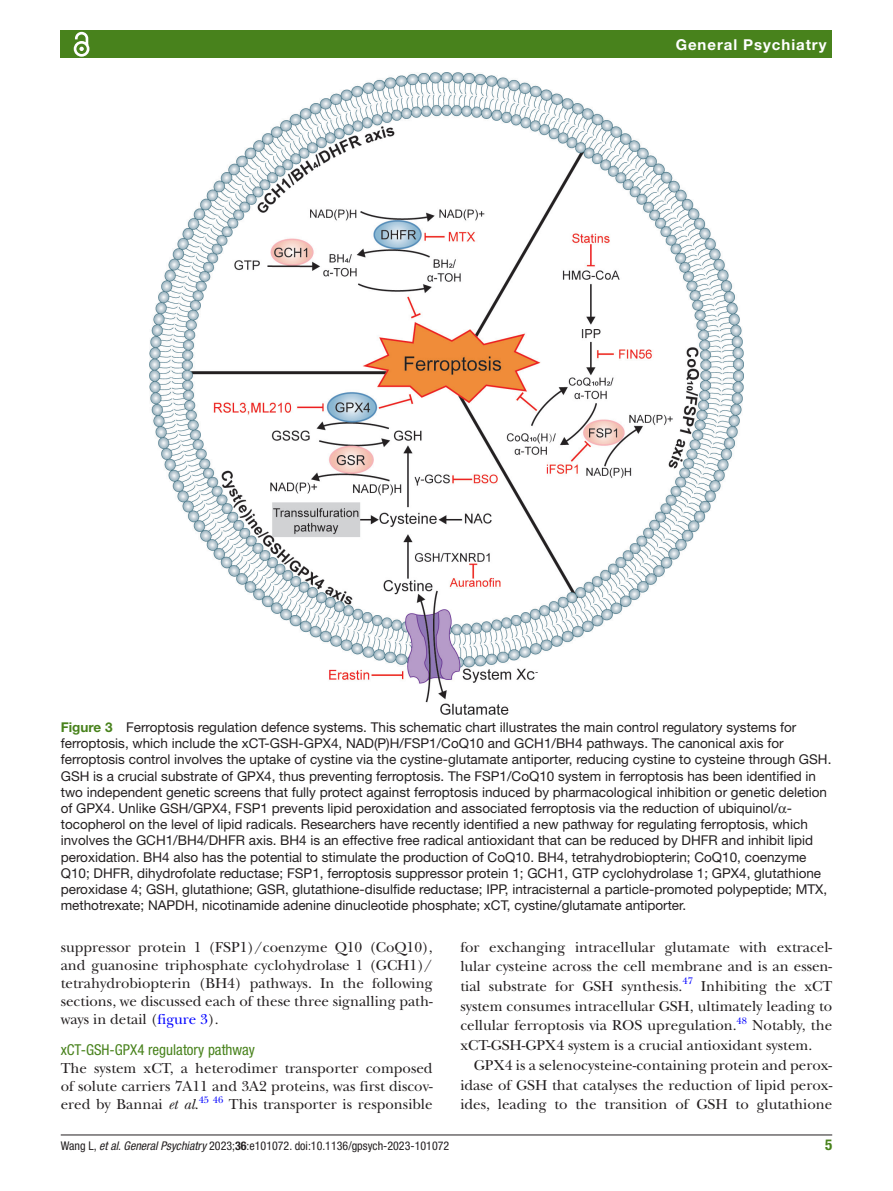
<style>
.page{position:relative;width:893px;height:1191px;background:#fff}
.page>*{position:absolute;margin:0;border:0;box-sizing:border-box;transform-origin:0 0}
.t1{font:15px/19.6px "New Baskerville";color:#231f20;text-align:justify}
.t2{font:condensed 15px "Helvetica Neue LT Std";color:#48821c}
.t3{font:700 15px "Helvetica Neue LT Std";letter-spacing:.065em;color:#fff}
.t4{font:700 condensed 15px "Helvetica Neue LT Std";color:#48821c}
.t5{font:13.5px/16.2px "Helvetica Neue LT Std";color:#231f20}
.t6{font:condensed 12px "Helvetica Neue LT Std";color:#231f20}
.t7{font:9.9px "New Baskerville";color:#00f}
.s1{font-weight:700;color:#48821c}
.s2{color:#00f}
.s3{font-style:italic}
.s4{font-weight:700}
</style>
<div class="page">
<hr style="left:61px;top:1134px;width:771px;height:1px;background:#231f20">
<div style="left:61px;top:31px;width:771px;height:27px;background:#48821c"></div>
<svg style="left:73px;top:31px;width:17px;height:26px"></svg>
<img style="left:149px;top:73px;width:595px;height:641px">
<p class="t3" style="left:676px;top:35px;width:152px">General Psychiatry</p>
<p class="t5" style="left:61px;top:719px;width:772px"><span class="s1">Figure 3</span> Ferroptosis regulation defence systems. This schematic chart illustrates the main control regulatory systems for ferroptosis, which include the xCT-GSH-GPX4, NAD(P)H/FSP1/CoQ10 and GCH1/BH4 pathways. The canonical axis for ferroptosis control involves the uptake of cystine via the cystine-glutamate antiporter, reducing cystine to cysteine through GSH.<br>GSH is a crucial substrate of GPX4, thus preventing ferroptosis. The FSP1/CoQ10 system in ferroptosis has been identified in two independent genetic screens that fully protect against ferroptosis induced by pharmacological inhibition or genetic deletion of GPX4. Unlike GSH/GPX4, FSP1 prevents lipid peroxidation and associated ferroptosis via the reduction of ubiquinol/ - tocopherol on the level of lipid radicals. Researchers have recently identified a new pathway for regulating ferroptosis, which involves the GCH1/BH4/DHFR axis. BH4 is an effective free radical antioxidant that can be reduced by DHFR and inhibit lipid peroxidation. BH4 also has the potential to stimulate the production of CoQ10. BH4, tetrahydrobiopterin; CoQ10, coenzyme Q10; DHFR, dihydrofolate reductase; FSP1, ferroptosis suppressor protein 1; GCH1, GTP cyclohydrolase 1; GPX4, glutathione peroxidase 4; GSH, glutathione; GSR, glutathione-disulfide reductase; IPP, intracisternal a particle-promoted polypeptide; MTX, methotrexate; NAPDH, nicotinamide adenine dinucleotide phosphate; xCT, cystine/glutamate antiporter.</p>
<p class="t1" style="left:61px;top:938px;width:373px;line-height:18px">suppressor protein 1 (FSP1)/coenzyme Q10 (CoQ10), and guanosine triphosphate cyclohydrolase 1 (GCH1)/ tetrahydrobiopterin (BH4) pathways. In the following sections, we discussed each of these three signalling path&shy;ways in detail (<span class="s2">figure 3</span>).</p>
<p class="t2" style="left:61px;top:1041px;width:196px">xCT-GSH-GPX4 regulatory pathway</p>
<p class="t1" style="left:61px;top:1059px;width:373px;line-height:18px">The system xCT, a heterodimer transporter composed of solute carriers 7A11 and 3A2 proteins, was first discov&shy;ered by Bannai <span class="s3">et al</span>.</p>
<p class="t1" style="left:460px;top:937px;width:373px">for exchanging intracellular glutamate with extracel&shy;lular cysteine across the cell membrane and is an essen&shy;tial substrate for GSH synthesis.<sup>47</sup></p>
<p class="t1" style="left:460px;top:976px;width:373px;text-indent:241px">Inhibiting the xCT system consumes intracellular GSH, ultimately leading to cellular ferroptosis via ROS upregulation.</p>
<p class="t7" style="left:737px;top:1014px;width:12px">48</p>
<p class="t1" style="left:460px;top:1016px;width:373px;text-indent:292px">Notably, the xCT-GSH-GPX4 system is a crucial antioxidant system.</p>
<p class="t1" style="left:460px;top:1055px;width:373px;text-indent:14px">GPX4 is a selenocysteine-containing protein and perox&shy;idase of GSH that catalyses the reduction of lipid perox&shy;ides, leading to the transition of GSH to glutathione</p>
<p class="t7" style="left:199px;top:1093px;width:26px">45 46</p>
<p class="t1" style="left:229px;top:1094px;width:205px">This transporter is responsible</p>
<p class="t6" style="left:61px;top:1138px;width:390px">Wang L, <span class="s3">et al</span>. <span class="s3">General Psychiatry</span> 2023;<span class="s4">36</span>:e101072. doi:10.1136/gpsych-2023-101072</p>
<p class="t4" style="left:825px;top:1135px;width:9px">5</p>
</div>
